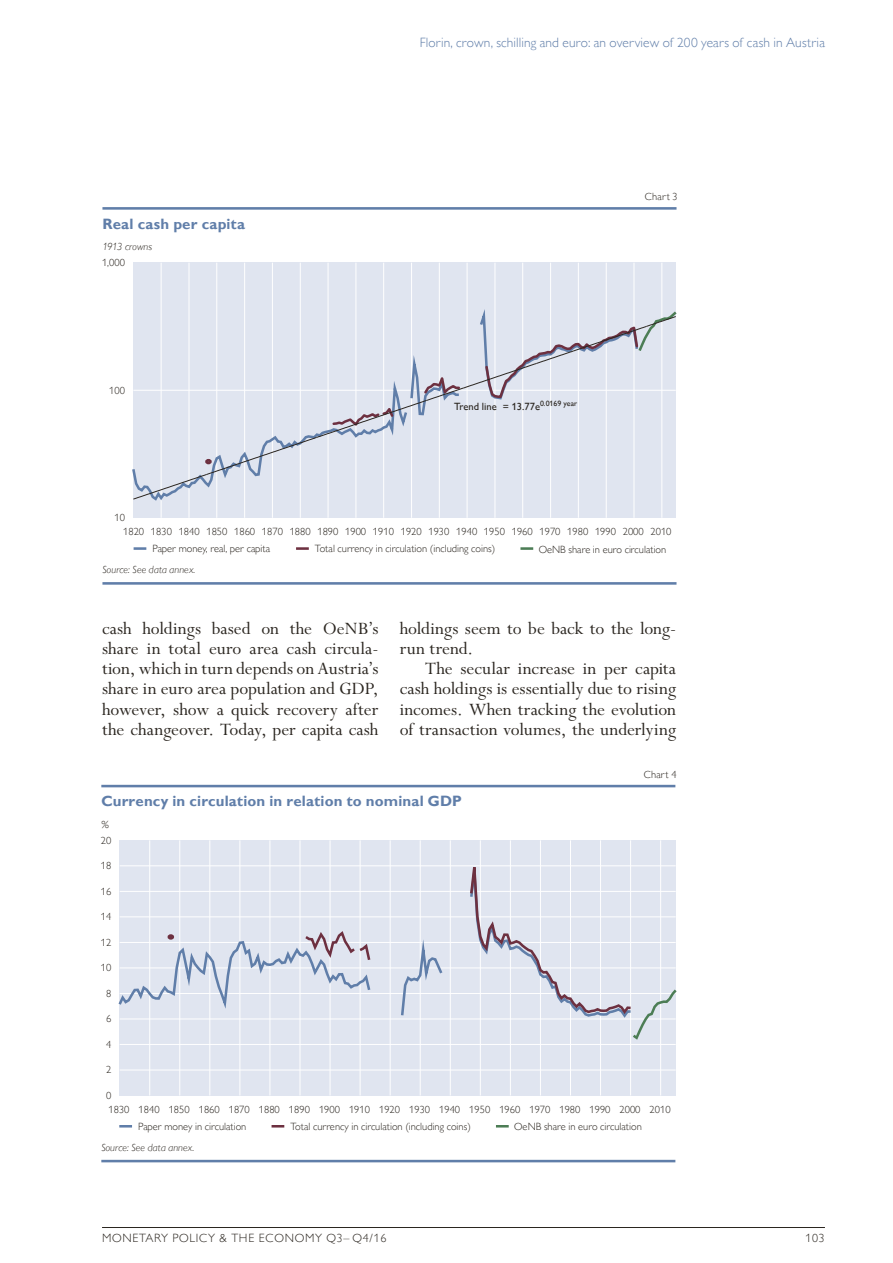
<style>
.page{position:relative;width:893px;height:1263px;background:#fff}
.page>*{position:absolute;margin:0;border:0;box-sizing:border-box;transform-origin:0 0}
.t1{font:19.5px/20.2px "Perpetua Std";color:#2b2620;text-align:justify}
.t2{font:700 15px "Gill Sans MT Pro";letter-spacing:.01em;color:#607ea9}
.t3{font:300 13.5px "Gill Sans MT Pro";letter-spacing:.01em;color:#607ea9}
.t4{font:300 12px "Gill Sans MT Pro";letter-spacing:.06em;color:#2b2620}
.t5{font:300 10.5px "Gill Sans MT Pro";color:#2b2620}
.t6{font:italic 300 10.5px "Gill Sans MT Pro";letter-spacing:.005em;color:#2b2620}
.t7{font:500 10.5px "Gill Sans MT Pro";color:#2b2620}
</style>
<div class="page">
<hr style="left:102px;top:1227px;width:723px;height:1px;background:#2b2620">
<hr style="left:102px;top:207px;width:574px;height:3px;background:#607ea9">
<hr style="left:102px;top:582px;width:574px;height:3px;background:#607ea9">
<svg style="left:134px;top:547px;width:12px;height:3px"></svg>
<svg style="left:296px;top:547px;width:13px;height:3px"></svg>
<svg style="left:520px;top:547px;width:13px;height:3px"></svg>
<div style="left:133px;top:263px;width:543px;height:255px;background:#e0e5f0"></div>
<hr style="left:661px;top:263px;width:1px;height:255px;background:#fff">
<hr style="left:634px;top:263px;width:1px;height:255px;background:#fff">
<hr style="left:606px;top:263px;width:1px;height:255px;background:#fff">
<hr style="left:578px;top:263px;width:1px;height:255px;background:#fff">
<hr style="left:550px;top:263px;width:1px;height:255px;background:#fff">
<hr style="left:522px;top:263px;width:1px;height:255px;background:#fff">
<hr style="left:494px;top:263px;width:1px;height:255px;background:#fff">
<hr style="left:467px;top:263px;width:1px;height:255px;background:#fff">
<hr style="left:439px;top:263px;width:1px;height:255px;background:#fff">
<hr style="left:411px;top:263px;width:1px;height:255px;background:#fff">
<hr style="left:383px;top:263px;width:1px;height:255px;background:#fff">
<hr style="left:355px;top:263px;width:1px;height:255px;background:#fff">
<hr style="left:328px;top:263px;width:1px;height:255px;background:#fff">
<hr style="left:300px;top:263px;width:1px;height:255px;background:#fff">
<hr style="left:272px;top:263px;width:1px;height:255px;background:#fff">
<hr style="left:244px;top:263px;width:1px;height:255px;background:#fff">
<hr style="left:216px;top:263px;width:1px;height:255px;background:#fff">
<hr style="left:189px;top:263px;width:1px;height:255px;background:#fff">
<hr style="left:161px;top:263px;width:1px;height:255px;background:#fff">
<svg style="left:132px;top:302px;width:545px;height:201px"></svg>
<hr style="left:101px;top:785px;width:574px;height:2px;background:#607ea9">
<hr style="left:101px;top:1160px;width:574px;height:2px;background:#607ea9">
<svg style="left:119px;top:1125px;width:13px;height:2px"></svg>
<svg style="left:272px;top:1125px;width:12px;height:2px"></svg>
<svg style="left:496px;top:1125px;width:13px;height:2px"></svg>
<div style="left:120px;top:840px;width:556px;height:255px;background:#e0e5f0"></div>
<hr style="left:120px;top:865px;width:556px;height:1px;background:#fff">
<hr style="left:120px;top:891px;width:556px;height:1px;background:#fff">
<hr style="left:120px;top:916px;width:556px;height:1px;background:#fff">
<hr style="left:120px;top:942px;width:556px;height:1px;background:#fff">
<hr style="left:120px;top:967px;width:556px;height:1px;background:#fff">
<hr style="left:120px;top:993px;width:556px;height:1px;background:#fff">
<hr style="left:120px;top:1018px;width:556px;height:1px;background:#fff">
<hr style="left:120px;top:1044px;width:556px;height:1px;background:#fff">
<hr style="left:120px;top:1069px;width:556px;height:1px;background:#fff">
<hr style="left:660px;top:840px;width:1px;height:255px;background:#fff">
<hr style="left:630px;top:840px;width:1px;height:255px;background:#fff">
<hr style="left:600px;top:840px;width:1px;height:255px;background:#fff">
<hr style="left:570px;top:840px;width:1px;height:255px;background:#fff">
<hr style="left:540px;top:840px;width:1px;height:255px;background:#fff">
<hr style="left:510px;top:840px;width:1px;height:255px;background:#fff">
<hr style="left:480px;top:840px;width:1px;height:255px;background:#fff">
<hr style="left:450px;top:840px;width:1px;height:255px;background:#fff">
<hr style="left:420px;top:840px;width:1px;height:255px;background:#fff">
<hr style="left:390px;top:840px;width:1px;height:255px;background:#fff">
<hr style="left:360px;top:840px;width:1px;height:255px;background:#fff">
<hr style="left:330px;top:840px;width:1px;height:255px;background:#fff">
<hr style="left:300px;top:840px;width:1px;height:255px;background:#fff">
<hr style="left:270px;top:840px;width:1px;height:255px;background:#fff">
<hr style="left:239px;top:840px;width:1px;height:255px;background:#fff">
<hr style="left:209px;top:840px;width:1px;height:255px;background:#fff">
<hr style="left:179px;top:840px;width:1px;height:255px;background:#fff">
<hr style="left:149px;top:840px;width:1px;height:255px;background:#fff">
<svg style="left:399px;top:940px;width:46px;height:76px"></svg>
<svg style="left:468px;top:840px;width:209px;height:200px"></svg>
<svg style="left:118px;top:929px;width:254px;height:85px"></svg>
<p class="t3" style="left:420px;top:35px;width:407px">Florin, crown, schilling and euro: an overview of 200 years of cash in Austria</p>
<h2 class="t2" style="left:102px;top:214px;width:144px">Real cash per capita</h2>
<p class="t6" style="left:102px;top:240px;width:51px">1913 crowns</p>
<p class="t5" style="left:102px;top:256px;width:24px">1,000</p>
<p class="t5" style="left:109px;top:384px;width:17px">100</p>
<p class="t5" style="left:114px;top:511px;width:12px">10</p>
<p class="t5" style="left:645px;top:190px;width:34px">Chart 3</p>
<p class="t7" style="left:454px;top:400px;width:124px">Trend line = 13.77e<sup>0.0169</sup> <sup>year</sup></p>
<p class="t5" style="left:123px;top:525px;width:550px">1820 1830 1840 1850 1860 1870 1880 1890 1900 1910 1920 1930 1940 1950 1960 1970 1980 1990 2000 2010</p>
<p class="t5" style="left:152px;top:542px;width:119px">Paper money, real, per capita</p>
<p class="t5" style="left:315px;top:542px;width:182px">Total currency in circulation (including coins)</p>
<p class="t5" style="left:539px;top:543px;width:129px">OeNB share in euro circulation</p>
<p class="t6" style="left:102px;top:563px;width:94px">Source: See data annex.</p>
<h1 class="t1" style="left:102px;top:619px;width:278px">cash holdings based on the OeNB’s share in total euro area cash circula&shy;tion, which in turn depends on Austria’s share in euro area population and GDP, however, show a quick recovery after the changeover. Today, per capita cash</h1>
<h1 class="t1" style="left:400px;top:619px;width:278px">holdings seem to be back to the long&shy;run trend.</h1>
<h1 class="t1" style="left:400px;top:659px;width:278px;text-indent:26px">The secular increase in per capita cash holdings is essentially due to rising incomes. When tracking the evolution of transaction volumes, the underlying</h1>
<h2 class="t2" style="left:101px;top:792px;width:362px">Currency in circulation in relation to nominal GDP</h2>
<p class="t6" style="left:101px;top:818px;width:9px">%</p>
<p class="t5" style="left:101px;top:834px;width:12px">20</p>
<p class="t5" style="left:101px;top:859px;width:12px">18</p>
<p class="t5" style="left:101px;top:885px;width:12px">16</p>
<p class="t5" style="left:101px;top:910px;width:12px">14</p>
<p class="t5" style="left:101px;top:936px;width:12px">12</p>
<p class="t5" style="left:101px;top:961px;width:12px">10</p>
<p class="t5" style="left:106px;top:987px;width:7px">8</p>
<p class="t5" style="left:106px;top:1012px;width:7px">6</p>
<p class="t5" style="left:106px;top:1038px;width:7px">4</p>
<p class="t5" style="left:106px;top:1063px;width:7px">2</p>
<p class="t5" style="left:106px;top:1089px;width:7px">0</p>
<p class="t5" style="left:644px;top:768px;width:34px">Chart 4</p>
<p class="t5" style="left:109px;top:1103px;width:564px">1830 1840 1850 1860 1870 1880 1890 1900 1910 1920 1930 1940 1950 1960 1970 1980 1990 2000 2010</p>
<p class="t5" style="left:138px;top:1120px;width:110px">Paper money in circulation</p>
<p class="t5" style="left:290px;top:1120px;width:182px">Total currency in circulation (including coins)</p>
<p class="t5" style="left:514px;top:1120px;width:129px">OeNB share in euro circulation</p>
<p class="t6" style="left:101px;top:1141px;width:94px">Source: See data annex.</p>
<p class="t4" style="left:102px;top:1231px;width:286px">MONETARY POLICY &amp; THE ECONOMY Q3– Q4/16</p>
<p class="t4" style="left:805px;top:1231px;width:21px">103</p>
</div>
